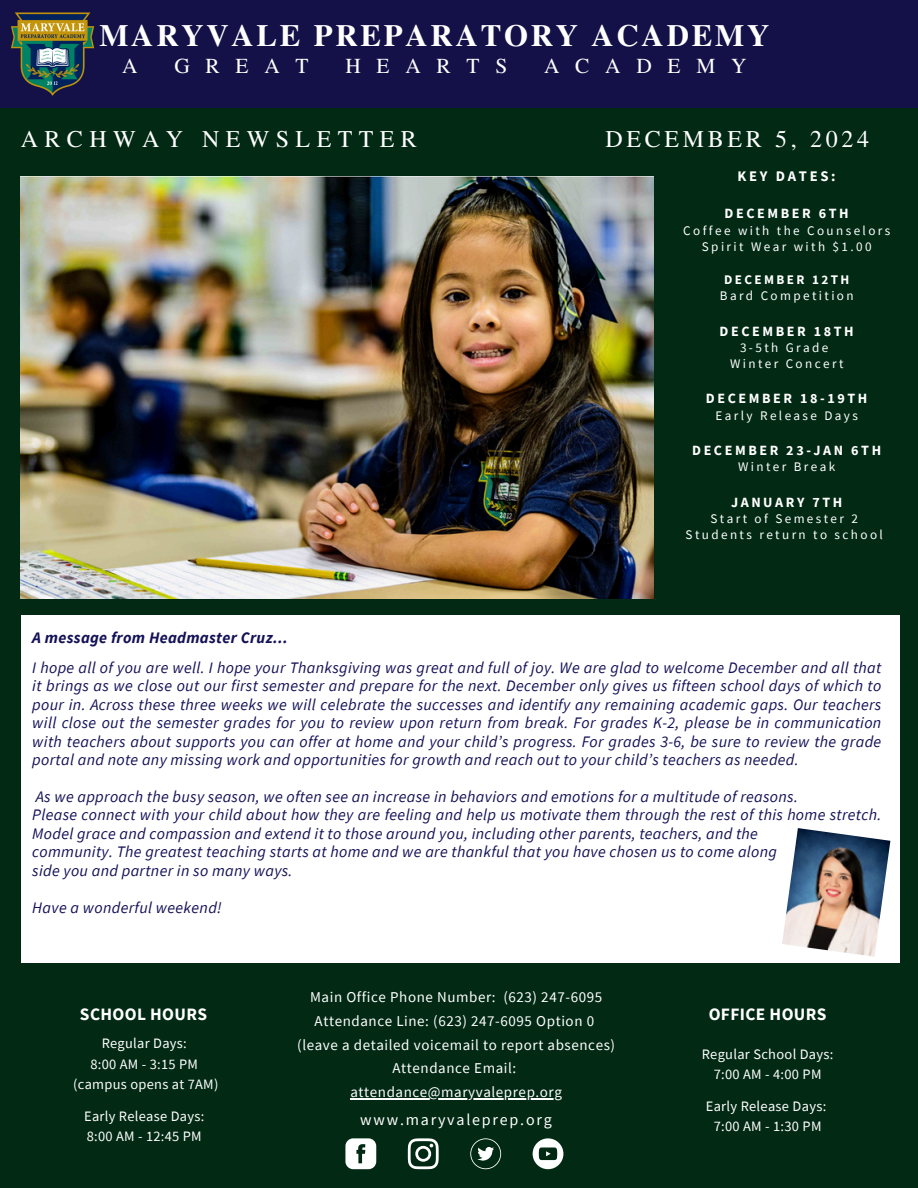
<style>
.page{position:relative;width:918px;height:1188px;background:#012913}
.page>*{position:absolute;margin:0;border:0;box-sizing:border-box;transform-origin:0 0}
.t1{font:700 30.9px "Te X Gyre Termes";letter-spacing:.09em;color:#fff}
.t2{font:24px "Te X Gyre Termes";letter-spacing:.265em;color:#fff}
.t3{font:24px "Te X Gyre Termes";letter-spacing:.155em;color:#fff}
.t4{font:21.3px "Te X Gyre Termes";letter-spacing:.735em;color:#fff}
.t5{font:700 17.4px "Source Sans Pro";letter-spacing:.02em;color:#fff}
.t6{font:italic 16.05px/18.5px "Source Sans Pro";letter-spacing:.02em;color:#141257;text-align:justify}
.t7{font:italic 700 16.05px "Source Sans Pro";letter-spacing:.02em;color:#141257}
.t8{font:16.05px "Source Sans Pro";letter-spacing:.11em;color:#fff}
.t9{font:15px "Source Sans Pro";letter-spacing:.04em;color:#fff}
.t10{font:700 14.7px "Source Sans Pro";letter-spacing:.18em;color:#fff}
.t11{font:14.4px "Source Sans Pro";letter-spacing:.02em;color:#fff}
.t12{font:700 14.1px "Source Sans Pro";letter-spacing:.18em;color:#fff}
.t13{font:13.2px/16.5px "Source Sans Pro";letter-spacing:.18em;color:#fff;text-align:center}
.t14{font:700 13.2px "Source Sans Pro";letter-spacing:.18em;color:#fff}
</style>
<div class="page">
<div style="left:0;top:0;width:918px;height:107px;background:#131147"></div>
<div style="left:21px;top:615px;width:879px;height:348px;background:#fff"></div>
<img style="left:782px;top:828px;width:108px;height:129px">
<img style="left:11px;top:12px;width:84px;height:84px">
<svg style="left:408px;top:1138px;width:31px;height:31px"></svg>
<svg style="left:345px;top:1138px;width:31px;height:31px"></svg>
<svg style="left:470px;top:1138px;width:31px;height:31px"></svg>
<svg style="left:533px;top:1138px;width:30px;height:31px"></svg>
<img style="left:21px;top:177px;width:632px;height:422px">
<hr style="left:350px;top:1098px;width:91px;height:1px;background:#fff">
<hr style="left:441px;top:1098px;width:122px;height:1px;background:#fff">
<h2 class="t1" style="left:99px;top:11px;width:672px">MARYVALE PREPARATORY ACADEMY</h2>
<p class="t4" style="left:122px;top:50px;width:17px">A</p>
<p class="t4" style="left:174px;top:50px;width:136px">GREAT</p>
<p class="t4" style="left:345px;top:50px;width:163px">HEARTS</p>
<p class="t4" style="left:544px;top:50px;width:204px">ACADEMY</p>
<p class="t2" style="left:21px;top:121px;width:398px">ARCHWAY NEWSLETTER</p>
<p class="t3" style="left:605px;top:122px;width:265px">DECEMBER 5, 2024</p>
<p class="t10" style="left:738px;top:167px;width:100px">KEY DATES:</p>
<p class="t12" style="left:725px;top:204px;width:126px">DECEMBER 6TH</p>
<p class="t13" style="left:683px;top:222px;width:209px">Coffee with the Counselors<br>Spirit Wear with $1.00</p>
<p class="t14" style="left:724px;top:271px;width:127px">DECEMBER 12TH</p>
<p class="t13" style="left:720px;top:288px;width:135px">Bard Competition</p>
<p class="t12" style="left:720px;top:322px;width:136px">DECEMBER 18TH</p>
<p class="t13" style="left:730px;top:339px;width:115px">3-5th Grade<br>Winter Concert</p>
<p class="t12" style="left:706px;top:390px;width:163px">DECEMBER 18-19TH</p>
<p class="t13" style="left:716px;top:407px;width:144px">Early Release Days</p>
<p class="t12" style="left:692px;top:441px;width:191px">DECEMBER 23-JAN 6TH</p>
<p class="t13" style="left:738px;top:458px;width:99px">Winter Break</p>
<p class="t12" style="left:731px;top:493px;width:113px">JANUARY 7TH</p>
<p class="t13" style="left:686px;top:510px;width:199px">Start of Semester 2<br>Students return to school</p>
<h5 class="t7" style="left:32px;top:627px;width:257px">A message from Headmaster Cruz...</h5>
<h6 class="t6" style="left:32px;top:658px;width:851px">I hope all of you are well. I hope your Thanksgiving was great and full of joy. We are glad to welcome December and all that it brings as we close out our first semester and prepare for the next. December only gives us fifteen school days of which to pour in. Across these three weeks we will celebrate the successes and identify any remaining academic gaps. Our teachers will close out the semester grades for you to review upon return from break. For grades K-2, please be in communication with teachers about supports you can offer at home and your child’s progress. For grades 3-6, be sure to review the grade portal and note any missing work and opportunities for growth and reach out to your child’s teachers as needed.</h6>
<h6 class="t6" style="left:32px;top:787px;width:851px;text-align:left">As we approach the busy season, we often see an increase in behaviors and emotions for a multitude of reasons.<br>Please connect with your child about how they are feeling and help us motivate them through the rest of this home stretch.<br>Model grace and compassion and extend it to those around you, including other parents, teachers, and the<br>community. The greatest teaching starts at home and we are thankful that you have chosen us to come along<br>side you and partner in so many ways.</h6>
<h6 class="t6" style="left:32px;top:898px;width:191px">Have a wonderful weekend!</h6>
<p class="t9" style="left:310px;top:988px;width:294px">Main Office Phone Number: (623) 247-6095</p>
<p class="t9" style="left:315px;top:1011px;width:281px">Attendance Line: (623) 247-6095 Option 0</p>
<h4 class="t9" style="left:297px;top:1035px;width:319px">(leave a detailed voicemail to report absences)</h4>
<h4 class="t9" style="left:393px;top:1059px;width:125px">Attendance Email:</h4>
<p class="t9" style="left:350px;top:1082px;width:213px">attendance@maryvaleprep.org</p>
<p class="t5" style="left:80px;top:1003px;width:129px">SCHOOL HOURS</p>
<p class="t5" style="left:709px;top:1003px;width:119px">OFFICE HOURS</p>
<p class="t11" style="left:102px;top:1034px;width:87px">Regular Days:</p>
<p class="t11" style="left:90px;top:1054px;width:109px">8:00 AM - 3:15 PM</p>
<p class="t11" style="left:73px;top:1075px;width:147px">(campus opens at 7AM)</p>
<p class="t11" style="left:84px;top:1107px;width:122px">Early Release Days:</p>
<p class="t11" style="left:87px;top:1127px;width:117px">8:00 AM - 12:45 PM</p>
<p class="t11" style="left:702px;top:1044px;width:133px">Regular School Days:</p>
<p class="t11" style="left:714px;top:1065px;width:109px">7:00 AM - 4:00 PM</p>
<h1 class="t11" style="left:706px;top:1096px;width:122px">Early Release Days:</h1>
<h3 class="t11" style="left:714px;top:1117px;width:109px">7:00 AM - 1:30 PM</h3>
<h2 class="t8" style="left:360px;top:1109px;width:193px">www.maryvaleprep.org</h2>
</div>
